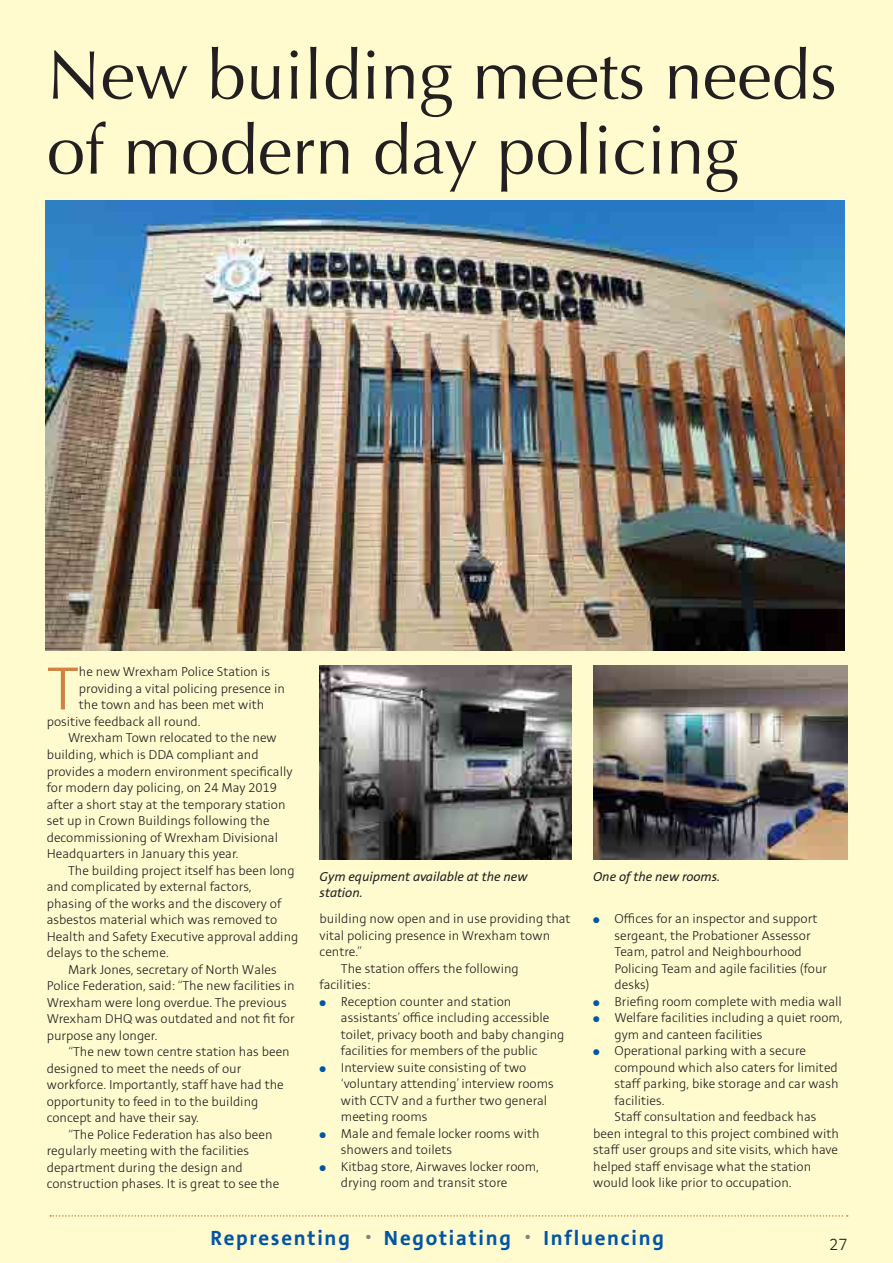
<style>
.page{position:relative;width:893px;height:1263px;background:#fffbce}
.page>*{position:absolute;margin:0;border:0;box-sizing:border-box;transform-origin:0 0}
.t1{font:69px/75px "Optima";color:#231f20}
.t2{font:300 67.35px "Stinnes Sans";color:#d18243}
.t3{font:700 22.5px "Stinnes Sans";letter-spacing:.08em;color:#0155a5}
.t4{font:300 18px "Stinnes Sans";color:#231f20}
.t5{font:300 14.25px/16.5px "Stinnes Sans";color:#231f20}
.t6{font:italic 14.25px/16.5px "Stinnes Sans";color:#231f20}
.s1{color:#0155a5}
</style>
<div class="page">
<svg style="left:50px;top:1215px;width:798px;height:2px"></svg>
<img style="left:46px;top:201px;width:798px;height:449px">
<img style="left:320px;top:665px;width:252px;height:194px">
<img style="left:593px;top:665px;width:254px;height:194px">
<p class="t1" style="left:47px;top:39px;width:791px">New building meets needs of modern day policing</p>
<p class="t2" style="left:47px;top:657px;width:34px">T</p>
<p class="t5" style="left:79px;top:664px;width:193px">he new Wrexham Police Station is</p>
<p class="t5" style="left:79px;top:681px;width:207px">providing a vital policing presence in</p>
<p class="t5" style="left:79px;top:697px;width:187px">the town and has been met with</p>
<p class="t5" style="left:47px;top:714px;width:155px">positive feedback all round.</p>
<p class="t5" style="left:47px;top:730px;width:247px;text-indent:21px">Wrexham Town relocated to the new building, which is DDA compliant and provides a modern environment specifically for modern day policing, on 24 May 2019 after a short stay at the temporary station set up in Crown Buildings following the decommissioning of Wrexham Divisional Headquarters in January this year.</p>
<p class="t5" style="left:47px;top:862px;width:253px;text-indent:21px">The building project itself has been long and complicated by external factors, phasing of the works and the discovery of asbestos material which was removed to Health and Safety Executive approval adding delays to the scheme.</p>
<p class="t5" style="left:47px;top:961px;width:249px;text-indent:21px">Mark Jones, secretary of North Wales Police Federation, said: “The new facilities in Wrexham were long overdue. The previous Wrexham DHQ was outdated and not fit for purpose any longer.</p>
<p class="t5" style="left:47px;top:1044px;width:245px;text-indent:21px">“The new town centre station has been designed to meet the needs of our workforce. Importantly, staff have had the opportunity to feed in to the building concept and have their say.</p>
<p class="t5" style="left:47px;top:1126px;width:234px;text-indent:21px">“The Police Federation has also been regularly meeting with the facilities department during the design and construction phases. It is great to see the</p>
<p class="t6" style="left:320px;top:869px;width:209px">Gym equipment available at the new station.</p>
<p class="t6" style="left:593px;top:869px;width:128px">One of the new rooms.</p>
<p class="t5" style="left:320px;top:911px;width:252px">building now open and in use providing that vital policing presence in Wrexham town centre.”</p>
<p class="t5" style="left:320px;top:960px;width:201px;text-indent:21px">The station offers the following facilities:</p>
<p class="t5" style="left:341px;top:993px;width:225px;text-indent:-21px"><span class="s1">●</span> Reception counter and station assistants’ office including accessible toilet, privacy booth and baby changing facilities for members of the public</p>
<p class="t5" style="left:341px;top:1059px;width:214px;text-indent:-21px"><span class="s1">●</span> Interview suite consisting of two ‘voluntary attending’ interview rooms with CCTV and a further two general meeting rooms</p>
<p class="t5" style="left:341px;top:1125px;width:200px;text-indent:-21px"><span class="s1">●</span> Male and female locker rooms with showers and toilets</p>
<p class="t5" style="left:341px;top:1158px;width:200px;text-indent:-21px"><span class="s1">●</span> Kitbag store, Airwaves locker room, drying room and transit store</p>
<p class="t5" style="left:614px;top:911px;width:214px;text-indent:-21px"><span class="s1">●</span> Offices for an inspector and support sergeant, the Probationer Assessor<br>Team, patrol and Neighbourhood<br>Policing Team and agile facilities (four desks)</p>
<p class="t5" style="left:593px;top:993px;width:250px"><span class="s1">●</span> Briefing room complete with media wall</p>
<p class="t5" style="left:614px;top:1010px;width:230px;text-indent:-21px"><span class="s1">●</span> Welfare facilities including a quiet room, gym and canteen facilities</p>
<p class="t5" style="left:614px;top:1043px;width:226px;text-indent:-21px"><span class="s1">●</span> Operational parking with a secure compound which also caters for limited staff parking, bike storage and car wash facilities.</p>
<p class="t5" style="left:593px;top:1109px;width:247px;text-indent:21px">Staff consultation and feedback has been integral to this project combined with staff user groups and site visits, which have helped staff envisage what the station would look like prior to occupation.</p>
<p class="t3" style="left:210px;top:1227px;width:141px">Representing</p>
<p class="t3" style="left:366px;top:1227px;width:147px"><sup>●</sup> Negotiating</p>
<p class="t3" style="left:526px;top:1227px;width:140px"><sup>●</sup> Influencing</p>
<p class="t4" style="left:829px;top:1236px;width:19px">27</p>
</div>
